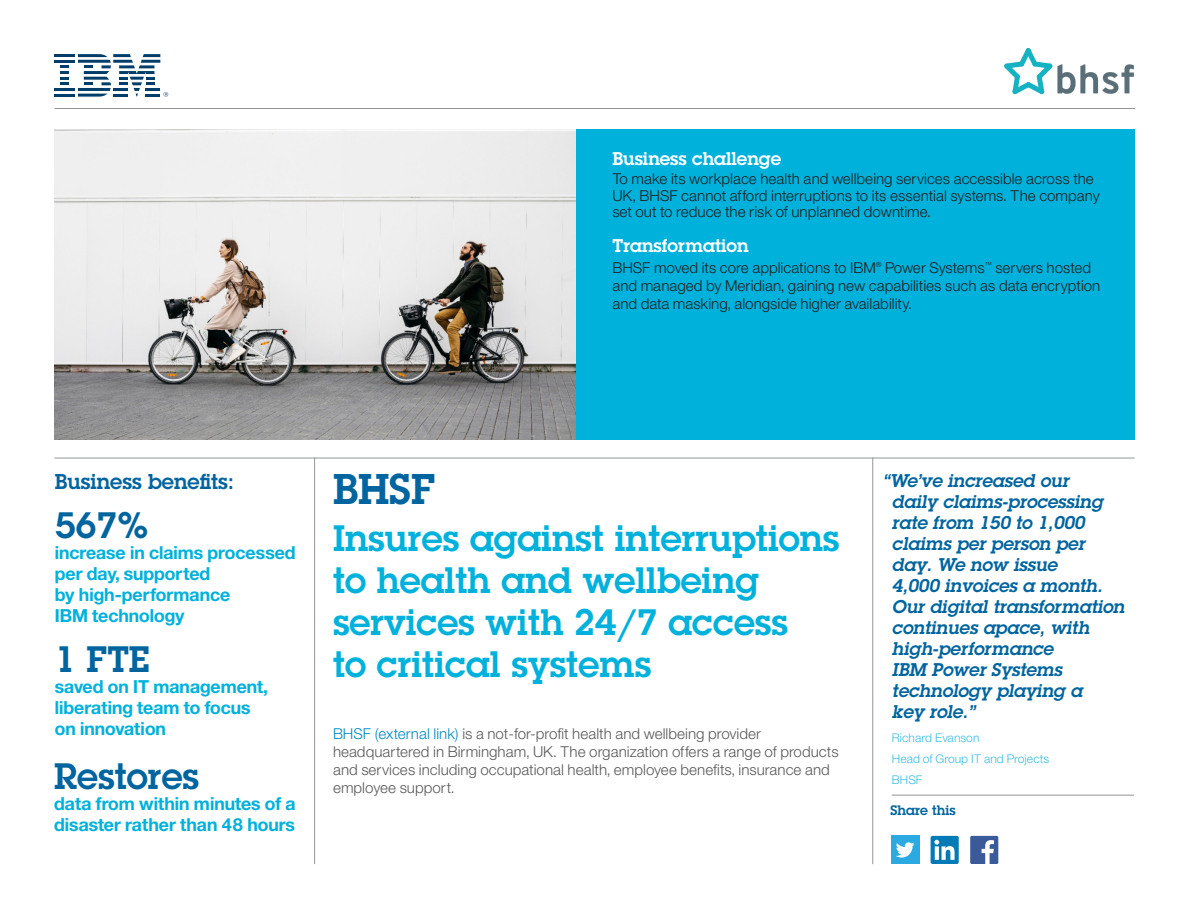
<style>
.page{position:relative;width:1188px;height:918px;background:#fff}
.page>*{position:absolute;margin:0;border:0;box-sizing:border-box;transform-origin:0 0}
.Title_-_Color_A{font:600 42px "Lubalin Graph Std";color:#00649e}
.Subtitle-Color_B{font:600 36px/42px "Lubalin Graph Std";color:#00b1dc}
.Benefits_First_Line{font:600 36px "Lubalin Graph Std";color:#00649e}
.Sidebar_-_head_-_Col{font:600 21px "Lubalin Graph Std";color:#00649e}
.t1{font:italic 600 18px/21px "Lubalin Graph Std";color:#00649e}
.Benefits_First_Line-2{font:18px/21px "Helv Neue Boldfor IBM";color:#00b1dc}
.Sidebar_-_head_-_Col-2{font:600 18px "Lubalin Graph Std";color:#fff}
.Intro{font:15px/18px "Helv Neue Lightfor IBM";color:#57585a}
.Business_Challenge_T{font:15px/16.5px "Helv Neue Lightfor IBM";color:#231f20}
.Sidebar_-_body{font:15px/18px "Helv Neue Lightfor IBM";color:#231f20}
.Sidebar_-_head_-__Fo{font:600 13.5px "Lubalin Graph Std";color:#00649e}
.Quote_-_small{font:12px/21px "Helv Neue Lightfor IBM";color:#38bee2}
.s1{color:#008ac0}
</style>
<div class="page">
<img style="left:54px;top:129px;width:522px;height:310px">
<div style="left:576px;top:129px;width:559px;height:310px;background:#00b1dc"></div>
<hr style="left:54px;top:54px;width:21px;height:3px;background:#003e69">
<hr style="left:54px;top:60px;width:21px;height:3px;background:#003e69">
<hr style="left:54px;top:88px;width:21px;height:3px;background:#003e69">
<svg style="left:60px;top:65px;width:9px;height:20px"></svg>
<hr style="left:54px;top:94px;width:21px;height:3px;background:#003e69">
<svg style="left:78px;top:54px;width:90px;height:43px"></svg>
<hr style="left:54px;top:108px;width:1081px;height:1px;background:#939598">
<hr style="left:54px;top:458px;width:1081px;height:1px;background:#939598">
<hr style="left:314px;top:458px;width:1px;height:406px;background:#939598">
<hr style="left:872px;top:458px;width:1px;height:406px;background:#939598">
<hr style="left:892px;top:795px;width:242px;height:1px;background:#939598">
<div style="left:931px;top:836px;width:28px;height:28px;background:#007bb6;border-radius:2px"></div>
<svg style="left:934px;top:840px;width:21px;height:20px"></svg>
<div style="left:891px;top:836px;width:28px;height:28px;background:#2aaae1"></div>
<svg style="left:896px;top:842px;width:18px;height:16px"></svg>
<div style="left:970px;top:836px;width:28px;height:28px;background:#3b5a9a;border-radius:2px"></div>
<svg style="left:982px;top:840px;width:12px;height:24px"></svg>
<svg style="left:1004px;top:48px;width:130px;height:46px"></svg>
<p class="Sidebar_-_head_-_Col-2" style="left:612px;top:146px;width:170px">Business challenge</p>
<p class="Business_Challenge_T" style="left:612px;top:170px;width:489px">To make its workplace health and wellbeing services accessible across the<br>UK, BHSF cannot afford interruptions to its essential systems. The company set out to reduce the risk of unplanned downtime.</p>
<p class="Sidebar_-_head_-_Col-2" style="left:612px;top:233px;width:138px">Transformation</p>
<p class="Sidebar_-_body" style="left:612px;top:258px;width:490px">BHSF moved its core applications to IBM<sup>®</sup> Power Systems<sup>™</sup> servers hosted and managed by Meridian, gaining new capabilities such as data encryption and data masking, alongside higher availability.</p>
<p class="Sidebar_-_head_-_Col" style="left:55px;top:468px;width:181px">Business benefits:</p>
<p class="Benefits_First_Line" style="left:55px;top:502px;width:95px">567%</p>
<p class="Benefits_First_Line-2" style="left:55px;top:542px;width:242px">increase in claims processed per day, supported<br>by high-performance<br>IBM technology</p>
<p class="Benefits_First_Line" style="left:55px;top:635px;width:97px">1 FTE</p>
<p class="Benefits_First_Line-2" style="left:55px;top:675px;width:214px">saved on IT management, liberating team to focus on innovation</p>
<p class="Benefits_First_Line" style="left:54px;top:752px;width:146px">Restores</p>
<p class="Benefits_First_Line-2" style="left:54px;top:792px;width:243px">data from within minutes of a disaster rather than 48 hours</p>
<p class="Title_-_Color_A" style="left:333px;top:461px;width:104px">BHSF</p>
<p class="Subtitle-Color_B" style="left:333px;top:516px;width:508px">Insures against interruptions to health and wellbeing services with 24/7 access<br>to critical systems</p>
<p class="Intro" style="left:333px;top:724px;width:507px"><span class="s1">BHSF (external link)</span> is a not-for-profit health and wellbeing provider headquartered in Birmingham, UK. The organization offers a range of products and services including occupational health, employee benefits, insurance and employee support.</p>
<p class="t1" style="left:892px;top:470px;width:234px;text-indent:-9px">“We’ve increased our<br>daily claims-processing rate from 150 to 1,000 claims per person per day. We now issue<br>4,000 invoices a month.<br>Our digital transformation continues apace, with high-performance<br>IBM Power Systems technology playing a<br>key role.”</p>
<p class="Quote_-_small" style="left:892px;top:727px;width:159px">Richard Evanson<br>Head of Group IT and Projects<br>BHSF</p>
<p class="Sidebar_-_head_-__Fo" style="left:890px;top:801px;width:67px">Share this</p>
</div>
